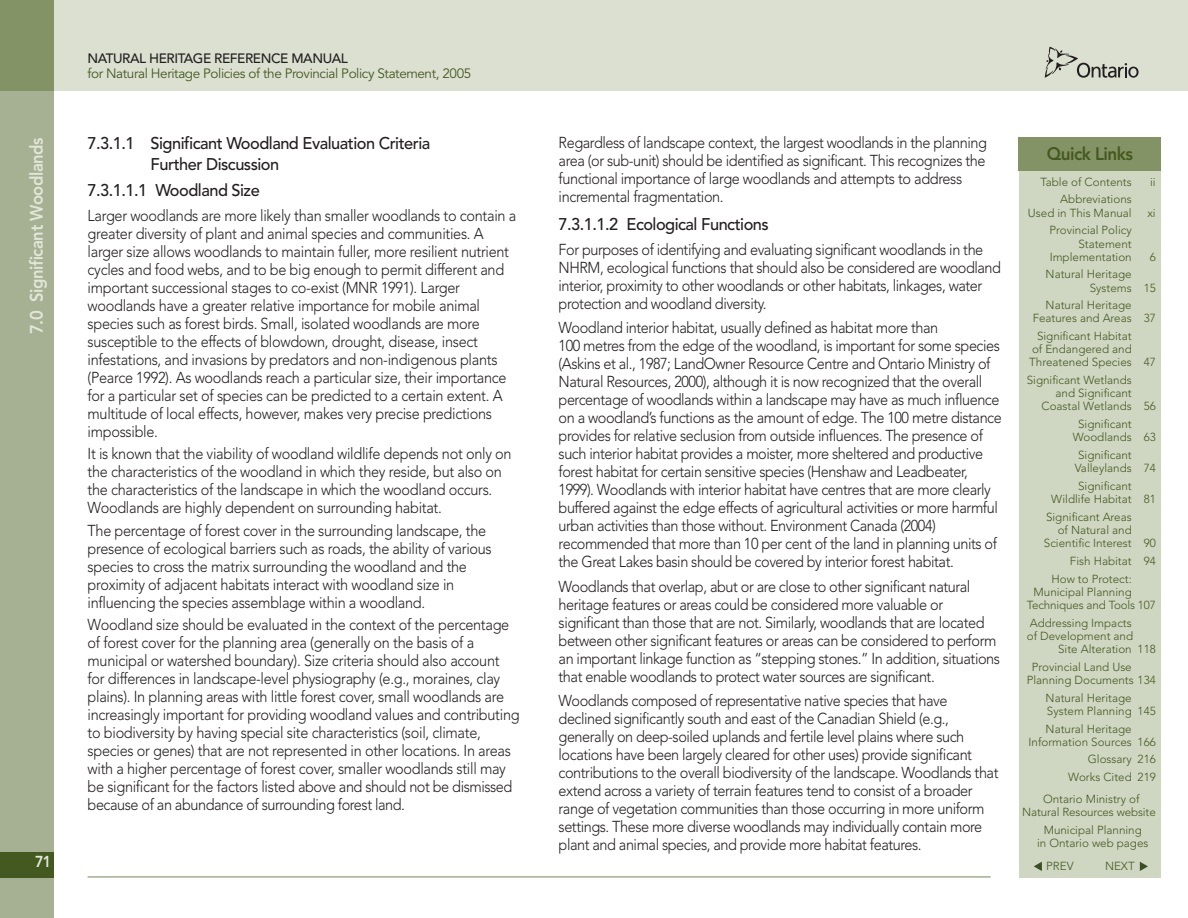
<style>
.page{position:relative;width:1188px;height:918px;background:#fff}
.page>*{position:absolute;margin:0;border:0;box-sizing:border-box;transform-origin:0 0}
.t1{font:800 18px "Avenir LT";letter-spacing:-.025em;color:#e1e6d8;scale:.92 1}
.t2{font:800 18px "Avenir LT";letter-spacing:-.03em;color:#44591f;scale:.95 1}
.Level_4__1_x_x_x{font:500 16.8px/20.2px "Avenir LT";letter-spacing:-.03em;color:#231f20}
.Level_5__1_x_x_x_x{font:500 16.8px "Avenir LT";letter-spacing:-.03em;color:#231f20}
.NRHM_Body_Text_1_spa{font:300 15.75px/18px "Avenir LT";letter-spacing:-.03em;color:#231f20;scale:.92 1}
.t3{font:800 15.75px "Avenir LT";color:#e5eade;scale:.9 1}
.t4{font:13.5px "Avenir LT";letter-spacing:-.03em;color:#44591f}
.t5{font:500 13.5px "Avenir LT";letter-spacing:-.03em;color:#231f20}
.t6{font:300 11.7px/13.2px "Avenir LT";color:#44591f}
</style>
<div class="page">
<div style="left:0;top:0;width:1188px;height:91px;background:#dbe0d1"></div>
<svg style="left:1045px;top:47px;width:94px;height:31px"></svg>
<div style="left:0;top:91px;width:54px;height:827px;background:#a6b093"></div>
<div style="left:0;top:0;width:54px;height:91px;background:#849366"></div>
<div style="left:0;top:852px;width:54px;height:26px;background:#44591f"></div>
<hr style="left:88px;top:876px;width:903px;height:2px;background:#849366">
<div style="left:1019px;top:137px;width:142px;height:741px;background:#cfd6c2"></div>
<div style="left:1019px;top:137px;width:142px;height:33px;background:#849366"></div>
<svg style="left:1034px;top:862px;width:8px;height:9px"></svg>
<svg style="left:1140px;top:862px;width:8px;height:9px"></svg>
<p class="t1" style="left:26px;top:334px;width:216px;rotate:-90deg">7.0 Significant Woodlands</p>
<p class="t3" style="left:35px;top:853px;width:19px">71</p>
<p class="t5" style="left:88px;top:50px;width:262px">NATURAL HERITAGE REFERENCE MANUAL</p>
<p class="t4" style="left:88px;top:65px;width:385px">for Natural Heritage Policies of the Provincial Policy Statement, 2005</p>
<p class="Level_4__1_x_x_x" style="left:151px;top:134px;width:281px;text-indent:-63px">7.3.1.1 Significant Woodland Evaluation Criteria<br>Further Discussion</p>
<p class="Level_5__1_x_x_x_x" style="left:88px;top:181px;width:174px">7.3.1.1.1 Woodland Size</p>
<p class="NRHM_Body_Text_1_spa" style="left:88px;top:207px;width:467px">Larger woodlands are more likely than smaller woodlands to contain a greater diversity of plant and animal species and communities. A larger size allows woodlands to maintain fuller, more resilient nutrient cycles and food webs, and to be big enough to permit different and important successional stages to co-exist (MNR 1991). Larger woodlands have a greater relative importance for mobile animal species such as forest birds. Small, isolated woodlands are more susceptible to the effects of blowdown, drought, disease, insect infestations, and invasions by predators and non-indigenous plants (Pearce 1992). As woodlands reach a particular size, their importance for a particular set of species can be predicted to a certain extent. A multitude of local effects, however, makes very precise predictions impossible.</p>
<p class="NRHM_Body_Text_1_spa" style="left:88px;top:445px;width:462px">It is known that the viability of woodland wildlife depends not only on the characteristics of the woodland in which they reside, but also on the characteristics of the landscape in which the woodland occurs.<br>Woodlands are highly dependent on surrounding habitat.</p>
<p class="NRHM_Body_Text_1_spa" style="left:88px;top:521px;width:441px">The percentage of forest cover in the surrounding landscape, the presence of ecological barriers such as roads, the ability of various species to cross the matrix surrounding the woodland and the proximity of adjacent habitats interact with woodland size in influencing the species assemblage within a woodland.</p>
<p class="NRHM_Body_Text_1_spa" style="left:88px;top:615px;width:471px">Woodland size should be evaluated in the context of the percentage of forest cover for the planning area (generally on the basis of a municipal or watershed boundary). Size criteria should also account for differences in landscape-level physiography (e.g., moraines, clay plains). In planning areas with little forest cover, small woodlands are increasingly important for providing woodland values and contributing to biodiversity by having special site characteristics (soil, climate, species or genes) that are not represented in other locations. In areas with a higher percentage of forest cover, smaller woodlands still may be significant for the factors listed above and should not be dismissed because of an abundance of surrounding forest land.</p>
<p class="NRHM_Body_Text_1_spa" style="left:559px;top:134px;width:467px">Regardless of landscape context, the largest woodlands in the planning area (or sub-unit) should be identified as significant. This recognizes the functional importance of large woodlands and attempts to address incremental fragmentation.</p>
<p class="Level_5__1_x_x_x_x" style="left:559px;top:215px;width:212px">7.3.1.1.2 Ecological Functions</p>
<p class="NRHM_Body_Text_1_spa" style="left:559px;top:240px;width:483px">For purposes of identifying and evaluating significant woodlands in the NHRM, ecological functions that should also be considered are woodland interior, proximity to other woodlands or other habitats, linkages, water protection and woodland diversity.</p>
<p class="NRHM_Body_Text_1_spa" style="left:559px;top:319px;width:483px">Woodland interior habitat, usually defined as habitat more than<br>100 metres from the edge of the woodland, is important for some species (Askins et al., 1987; LandOwner Resource Centre and Ontario Ministry of Natural Resources, 2000), although it is now recognized that the overall percentage of woodlands within a landscape may have as much influence on a woodland’s functions as the amount of edge. The 100 metre distance provides for relative seclusion from outside influences. The presence of such interior habitat provides a moister, more sheltered and productive forest habitat for certain sensitive species (Henshaw and Leadbeater, 1999). Woodlands with interior habitat have centres that are more clearly buffered against the edge effects of agricultural activities or more harmful urban activities than those without. Environment Canada (2004) recommended that more than 10 per cent of the land in planning units of the Great Lakes basin should be covered by interior forest habitat.</p>
<p class="NRHM_Body_Text_1_spa" style="left:559px;top:577px;width:481px">Woodlands that overlap, abut or are close to other significant natural heritage features or areas could be considered more valuable or significant than those that are not. Similarly, woodlands that are located between other significant features or areas can be considered to perform an important linkage function as “stepping stones.” In addition, situations that enable woodlands to protect water sources are significant.</p>
<p class="NRHM_Body_Text_1_spa" style="left:559px;top:692px;width:480px">Woodlands composed of representative native species that have declined significantly south and east of the Canadian Shield (e.g., generally on deep-soiled uplands and fertile level plains where such locations have been largely cleared for other uses) provide significant contributions to the overall biodiversity of the landscape. Woodlands that extend across a variety of terrain features tend to consist of a broader range of vegetation communities than those occurring in more uniform settings. These more diverse woodlands may individually contain more plant and animal species, and provide more habitat features.</p>
<p class="t2" style="left:1047px;top:144px;width:92px">Quick Links</p>
<p class="t6" style="left:1040px;top:175px;width:93px">Table of Contents</p>
<p class="t6" style="left:1150px;top:175px;width:7px">ii</p>
<p class="t6" style="left:1028px;top:193px;width:105px;text-align:right">Abbreviations<br>Used in This Manual</p>
<p class="t6" style="left:1147px;top:206px;width:10px">xi</p>
<p class="t6" style="left:1050px;top:224px;width:84px;text-align:right">Provincial Policy<br>Statement<br>Implementation</p>
<p class="t6" style="left:1150px;top:250px;width:8px">6</p>
<p class="t6" style="left:1090px;top:268px;width:67px;text-indent:-44px">Natural Heritage<br>Systems 15</p>
<p class="t6" style="left:1033px;top:299px;width:125px;text-indent:13px">Natural Heritage<br>Features and Areas 37</p>
<p class="t6" style="left:1029px;top:330px;width:128px;text-indent:8px">Significant Habitat<br>of Endangered and<br>Threatened Species 47</p>
<p class="t6" style="left:1027px;top:374px;width:107px">Significant Wetlands</p>
<p class="t6" style="left:1056px;top:387px;width:78px">and Significant</p>
<p class="t6" style="left:1042px;top:400px;width:116px">Coastal Wetlands 56</p>
<p class="t6" style="left:1073px;top:418px;width:85px;text-indent:5px">Significant<br>Woodlands 63</p>
<p class="t6" style="left:1075px;top:449px;width:83px">Significant<br>Valleylands 74</p>
<p class="t6" style="left:1051px;top:479px;width:106px;text-align:center">Significant<br>Wildlife Habitat 81</p>
<p class="t6" style="left:1046px;top:510px;width:87px">Significant Areas</p>
<p class="t6" style="left:1058px;top:523px;width:76px">of Natural and</p>
<p class="t6" style="left:1044px;top:537px;width:113px">Scientific Interest 90</p>
<p class="t6" style="left:1051px;top:552px;width:106px;line-height:17.7px;text-indent:19px">Fish Habitat 94<br>How to Protect:</p>
<p class="t6" style="left:1027px;top:585px;width:131px;text-indent:7px">Municipal Planning<br>Techniques and Tools 107</p>
<p class="t6" style="left:1030px;top:616px;width:104px">Addressing Impacts</p>
<p class="t6" style="left:1027px;top:629px;width:108px">of Development and</p>
<p class="t6" style="left:1058px;top:642px;width:99px">Site Alteration 118</p>
<p class="t6" style="left:1027px;top:660px;width:131px;text-indent:5px">Provincial Land Use<br>Planning Documents 134</p>
<p class="t6" style="left:1046px;top:691px;width:112px">Natural Heritage<br>System Planning 145</p>
<p class="t6" style="left:1029px;top:722px;width:129px;text-align:center">Natural Heritage<br>Information Sources 166</p>
<p class="t6" style="left:1068px;top:751px;width:89px;line-height:17.7px;text-align:right">Glossary 216<br>Works Cited 219</p>
<p class="t6" style="left:1022px;top:793px;width:135px;text-align:center">Ontario Ministry of<br>Natural Resources website</p>
<p class="t6" style="left:1037px;top:824px;width:113px;text-align:center">Municipal Planning<br>in Ontario web pages</p>
<p class="t6" style="left:1046px;top:859px;width:29px">PREV</p>
<p class="t6" style="left:1105px;top:859px;width:31px">NEXT</p>
</div>
